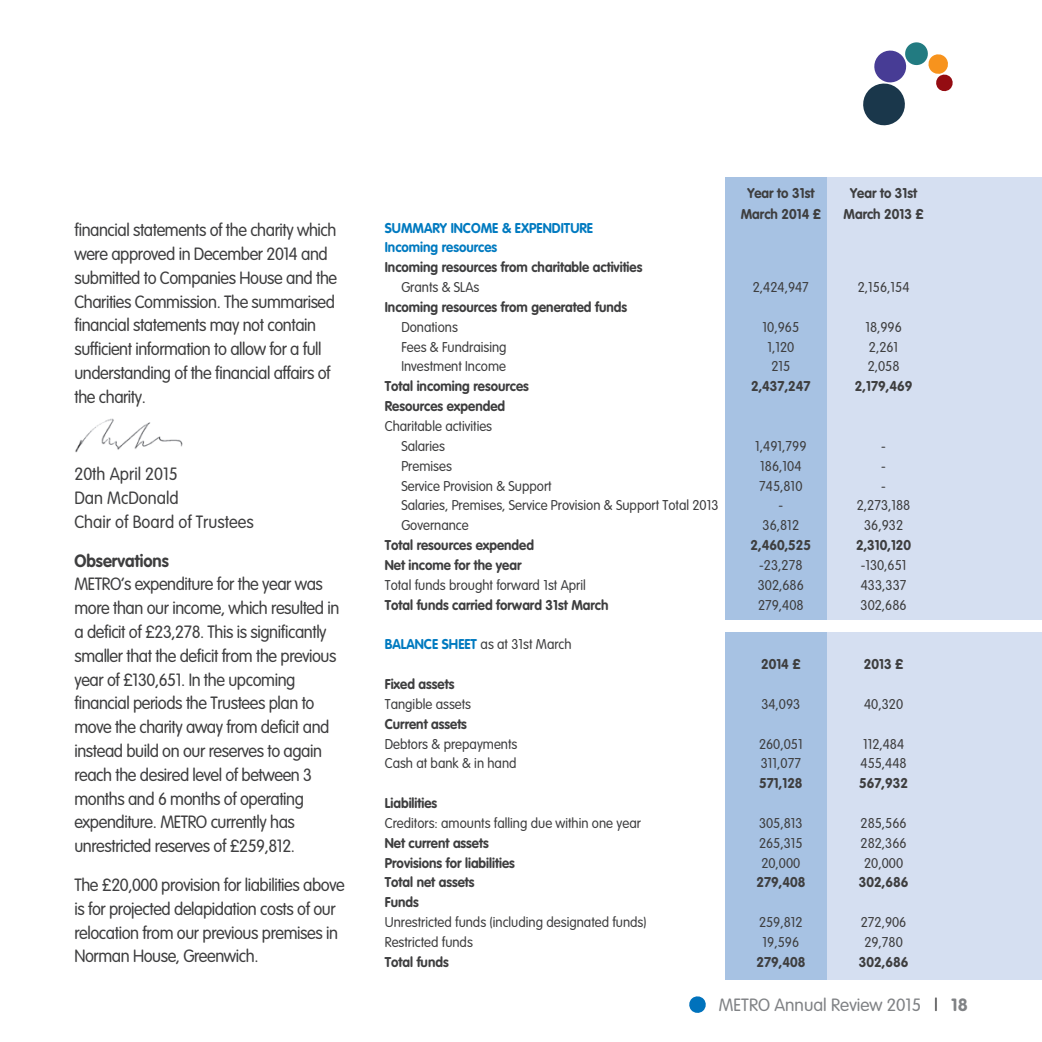
<style>
.page{position:relative;width:1042px;height:1042px;background:#fff}
.page>*{position:absolute;margin:0;border:0;box-sizing:border-box;transform-origin:0 0}
.t1{font:300 17.5px/23.8px "VAG Rounded";letter-spacing:-.025em;color:#3e3e3f;scale:.95 1}
.t2{font:300 17.5px/23.8px "VAG Rounded";color:#3e3e3f;scale:.95 1}
.t3{font:300 17.5px "VAG Rounded";color:#808285}
.t4{font:700 17.5px "VAG Rounded";color:#3e3e3f;scale:.95 1}
.t5{font:300 14px "VAG Rounded";color:#3e3e3f;scale:.95 1}
.t6{font:700 14px/21px "VAG Rounded";color:#3e3e3f;text-align:center;scale:.95 1}
.t7{font:700 14px "VAG Rounded";color:#007ac0;scale:.95 1}
.s1{font-weight:700;color:#007ac0}
.s2{color:#3e3e3f}
.s3{font-weight:700}
</style>
<div class="page">
<svg style="left:689px;top:996px;width:17px;height:17px"></svg>
<div style="left:725px;top:177px;width:102px;height:802px;background:#a7c2e3"></div>
<div style="left:827px;top:177px;width:215px;height:802px;background:#d5dff1"></div>
<svg style="left:863px;top:42px;width:90px;height:84px"></svg>
<div style="left:382px;top:620px;width:660px;height:11px;background:#fff"></div>
<img style="left:75px;top:418px;width:108px;height:35px">
<p class="t1" style="left:74px;top:218px;width:278px">financial statements of the charity which were approved in December 2014 and submitted to Companies House and the Charities Commission. The summarised financial statements may not contain sufficient information to allow for a full understanding of the financial affairs of the charity.</p>
<p class="t2" style="left:74px;top:462px;width:190px">20th April 2015<br>Dan McDonald<br>Chair of Board of Trustees</p>
<p class="t4" style="left:74px;top:550px;width:101px">Observations</p>
<p class="t1" style="left:74px;top:572px;width:280px">METRO’s expenditure for the year was more than our income, which resulted in a deficit of £23,278. This is significantly smaller that the deficit from the previous year of £130,651. In the upcoming financial periods the Trustees plan to move the charity away from deficit and instead build on our reserves to again reach the desired level of between 3 months and 6 months of operating expenditure. METRO currently has unrestricted reserves of £259,812.</p>
<p class="t1" style="left:74px;top:873px;width:286px">The £20,000 provision for liabilities above is for projected delapidation costs of our relocation from our previous premises in Norman House, Greenwich.</p>
<p class="t6" style="left:741px;top:182px;width:86px">Year to 31st<br>March 2014 £</p>
<p class="t6" style="left:843px;top:182px;width:86px">Year to 31st<br>March 2013 £</p>
<p class="t7" style="left:385px;top:219px;width:221px">SUMMARY INCOME &amp; EXPENDITURE</p>
<p class="t7" style="left:385px;top:239px;width:120px">Incoming resources</p>
<p class="t6" style="left:385px;top:257px;width:273px">Incoming resources from charitable activities</p>
<p class="t5" style="left:401px;top:279px;width:84px">Grants &amp; SLAs</p>
<p class="t5" style="left:753px;top:279px;width:61px">2,424,947</p>
<p class="t5" style="left:858px;top:279px;width:56px">2,156,154</p>
<p class="t6" style="left:385px;top:296px;width:257px">Incoming resources from generated funds</p>
<p class="t5" style="left:401px;top:319px;width:61px">Donations</p>
<p class="t5" style="left:762px;top:319px;width:40px">10,965</p>
<p class="t5" style="left:865px;top:319px;width:40px">18,996</p>
<p class="t5" style="left:401px;top:339px;width:112px">Fees &amp; Fundraising</p>
<p class="t5" style="left:767px;top:339px;width:30px">1,120</p>
<p class="t5" style="left:869px;top:339px;width:32px">2,261</p>
<p class="t5" style="left:401px;top:358px;width:112px">Investment Income</p>
<p class="t5" style="left:771px;top:358px;width:21px">215</p>
<p class="t5" style="left:867px;top:358px;width:35px">2,058</p>
<p class="t6" style="left:385px;top:376px;width:153px">Total incoming resources</p>
<p class="t6" style="left:751px;top:376px;width:64px">2,437,247</p>
<p class="t6" style="left:855px;top:376px;width:62px">2,179,469</p>
<p class="t6" style="left:385px;top:395px;width:128px">Resources expended</p>
<p class="t5" style="left:385px;top:418px;width:115px">Charitable activities</p>
<p class="t5" style="left:401px;top:438px;width:47px">Salaries</p>
<p class="t5" style="left:755px;top:438px;width:55px">1,491,799</p>
<p class="t5" style="left:881px;top:438px;width:6px">-</p>
<p class="t5" style="left:401px;top:458px;width:55px">Premises</p>
<p class="t5" style="left:760px;top:458px;width:45px">186,104</p>
<p class="t5" style="left:881px;top:458px;width:6px">-</p>
<p class="t5" style="left:401px;top:478px;width:160px">Service Provision &amp; Support</p>
<p class="t5" style="left:759px;top:478px;width:47px">745,810</p>
<p class="t5" style="left:881px;top:478px;width:6px">-</p>
<p class="t5" style="left:401px;top:497px;width:335px">Salaries, Premises, Service Provision &amp; Support Total 2013</p>
<p class="t5" style="left:778px;top:497px;width:6px">-</p>
<p class="t5" style="left:857px;top:497px;width:58px">2,273,188</p>
<p class="t5" style="left:401px;top:517px;width:72px">Governance</p>
<p class="t5" style="left:762px;top:517px;width:40px">36,812</p>
<p class="t5" style="left:864px;top:517px;width:43px">36,932</p>
<p class="t6" style="left:385px;top:534px;width:159px">Total resources expended</p>
<p class="t6" style="left:750px;top:534px;width:65px">2,460,525</p>
<p class="t6" style="left:856px;top:534px;width:60px">2,310,120</p>
<p class="t6" style="left:385px;top:554px;width:145px">Net income for the year</p>
<p class="t5" style="left:759px;top:557px;width:47px">-23,278</p>
<p class="t5" style="left:860px;top:557px;width:50px">-130,651</p>
<p class="t5" style="left:385px;top:577px;width:213px">Total funds brought forward 1st April</p>
<p class="t5" style="left:758px;top:577px;width:50px">302,686</p>
<p class="t5" style="left:861px;top:577px;width:50px">433,337</p>
<p class="t6" style="left:385px;top:594px;width:237px">Total funds carried forward 31st March</p>
<p class="t5" style="left:758px;top:597px;width:50px">279,408</p>
<p class="t5" style="left:860px;top:597px;width:50px">302,686</p>
<p class="t5" style="left:385px;top:636px;width:198px"><span class="s1">BALANCE SHEET</span> as at 31st March</p>
<p class="t6" style="left:761px;top:653px;width:43px">2014 £</p>
<p class="t6" style="left:864px;top:653px;width:43px">2013 £</p>
<p class="t6" style="left:385px;top:673px;width:75px">Fixed assets</p>
<p class="t5" style="left:385px;top:696px;width:92px">Tangible assets</p>
<p class="t5" style="left:761px;top:696px;width:43px">34,093</p>
<p class="t5" style="left:864px;top:696px;width:43px">40,320</p>
<p class="t6" style="left:385px;top:713px;width:88px">Current assets</p>
<p class="t5" style="left:385px;top:735px;width:141px">Debtors &amp; prepayments</p>
<p class="t5" style="left:759px;top:735px;width:47px">260,051</p>
<p class="t5" style="left:863px;top:735px;width:45px">112,484</p>
<p class="t5" style="left:385px;top:755px;width:140px">Cash at bank &amp; in hand</p>
<p class="t5" style="left:761px;top:755px;width:44px">311,077</p>
<p class="t5" style="left:860px;top:755px;width:50px">455,448</p>
<p class="t6" style="left:759px;top:772px;width:47px">571,128</p>
<p class="t6" style="left:859px;top:772px;width:53px">567,932</p>
<p class="t6" style="left:385px;top:792px;width:57px">Liabilities</p>
<p class="t5" style="left:385px;top:815px;width:271px">Creditors: amounts falling due within one year</p>
<p class="t5" style="left:759px;top:815px;width:47px">305,813</p>
<p class="t5" style="left:860px;top:815px;width:50px">285,566</p>
<p class="t6" style="left:385px;top:832px;width:111px">Net current assets</p>
<p class="t5" style="left:759px;top:835px;width:47px">265,315</p>
<p class="t5" style="left:860px;top:835px;width:50px">282,366</p>
<p class="t6" style="left:385px;top:852px;width:138px">Provisions for liabilities</p>
<p class="t5" style="left:761px;top:855px;width:43px">20,000</p>
<p class="t5" style="left:864px;top:855px;width:43px">20,000</p>
<p class="t6" style="left:385px;top:872px;width:96px">Total net assets</p>
<p class="t6" style="left:756px;top:872px;width:53px">279,408</p>
<p class="t6" style="left:859px;top:872px;width:53px">302,686</p>
<p class="t6" style="left:385px;top:892px;width:37px">Funds</p>
<p class="t5" style="left:385px;top:914px;width:277px">Unrestricted funds (including designated funds)</p>
<p class="t5" style="left:759px;top:914px;width:47px">259,812</p>
<p class="t5" style="left:861px;top:914px;width:50px">272,906</p>
<p class="t5" style="left:385px;top:934px;width:94px">Restricted funds</p>
<p class="t5" style="left:762px;top:934px;width:40px">19,596</p>
<p class="t5" style="left:864px;top:934px;width:42px">29,780</p>
<p class="t6" style="left:385px;top:951px;width:69px">Total funds</p>
<p class="t6" style="left:756px;top:951px;width:53px">279,408</p>
<p class="t6" style="left:859px;top:951px;width:53px">302,686</p>
<p class="t3" style="left:719px;top:995px;width:250px">METRO Annual Review 2015 <span class="s2">|</span> <span class="s3">18</span></p>
</div>
